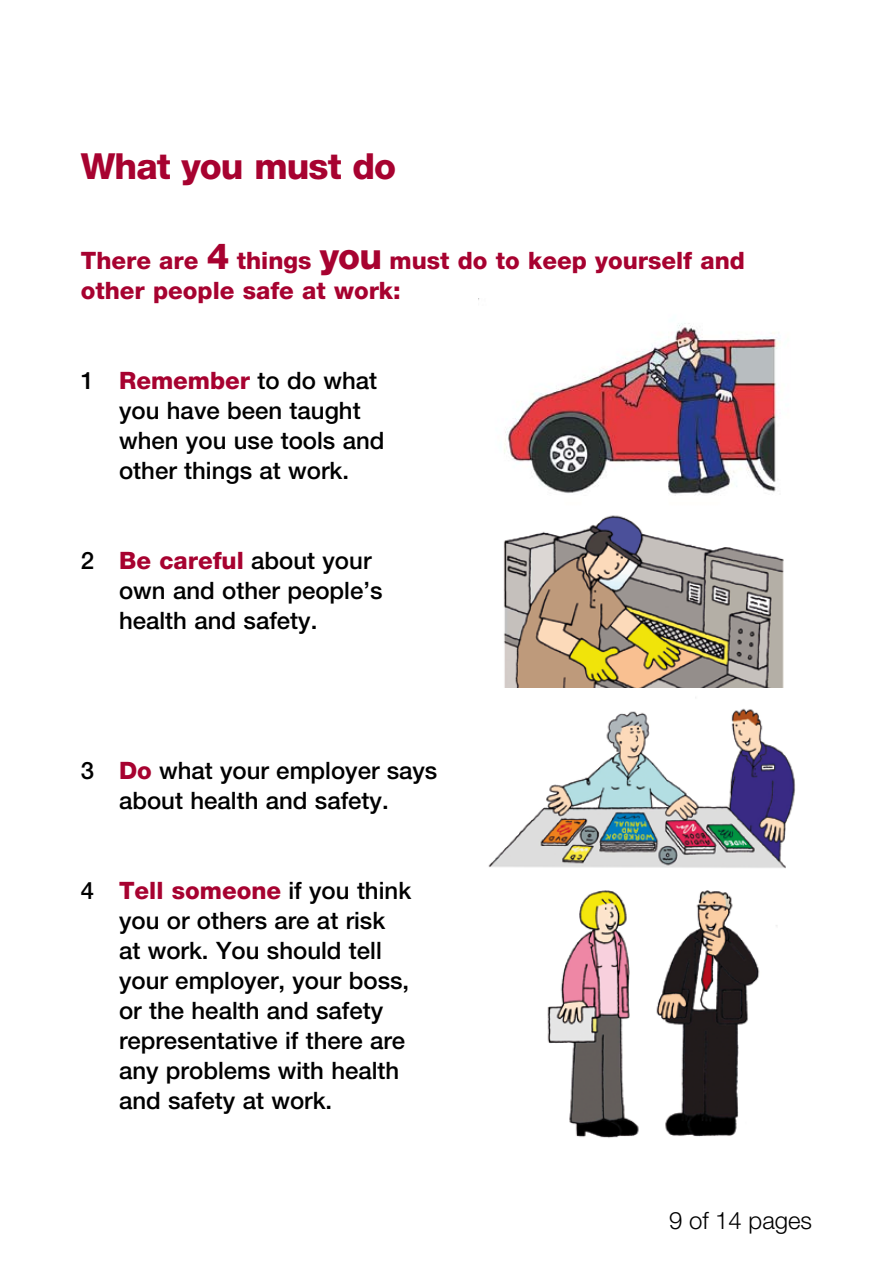
<style>
.page{position:relative;width:893px;height:1263px;background:#fff}
.page>*{position:absolute;margin:0;border:0;box-sizing:border-box;transform-origin:0 0}
.t1{font:800 36px "Helvetica Neue";letter-spacing:-.025em;color:#a70230}
.t2{font:500 24px/30px "Helvetica Neue";color:#000}
.t3{font:800 24px/30px "Helvetica Neue";color:#a70230}
.t4{font:300 24px "Helvetica Neue";color:#000}
.s1{font-size:36px}
.s2{font-weight:800;color:#a70230}
</style>
<div class="page">
<img style="left:478px;top:299px;width:317px;height:570px">
<img style="left:547px;top:890px;width:230px;height:248px">
<h3 class="t1" style="left:81px;top:145px;width:317px">What you must do</h3>
<p class="t3" style="left:81px;top:245px;width:666px">There are <span class="s1">4</span> things <span class="s1">you</span> must do to keep yourself and other people safe at work:</p>
<p class="t2" style="left:119px;top:365px;width:267px;text-indent:-38px">1 <span class="s2">Remember</span> to do what you have been taught when you use tools and other things at work.</p>
<p class="t2" style="left:119px;top:545px;width:265px;text-indent:-38px">2 <span class="s2">Be careful</span> about your own and other people’s health and safety.</p>
<p class="t2" style="left:81px;top:755px;width:358px;text-align:center">3 <span class="s2">Do</span> what your employer says about health and safety.</p>
<p class="t2" style="left:119px;top:875px;width:294px;text-indent:-38px">4 <span class="s2">Tell someone</span> if you think you or others are at risk at work. You should tell your employer, your boss, or the health and safety representative if there are any problems with health and safety at work.</p>
<p class="t4" style="left:669px;top:1206px;width:145px">9 of 14 pages</p>
</div>
